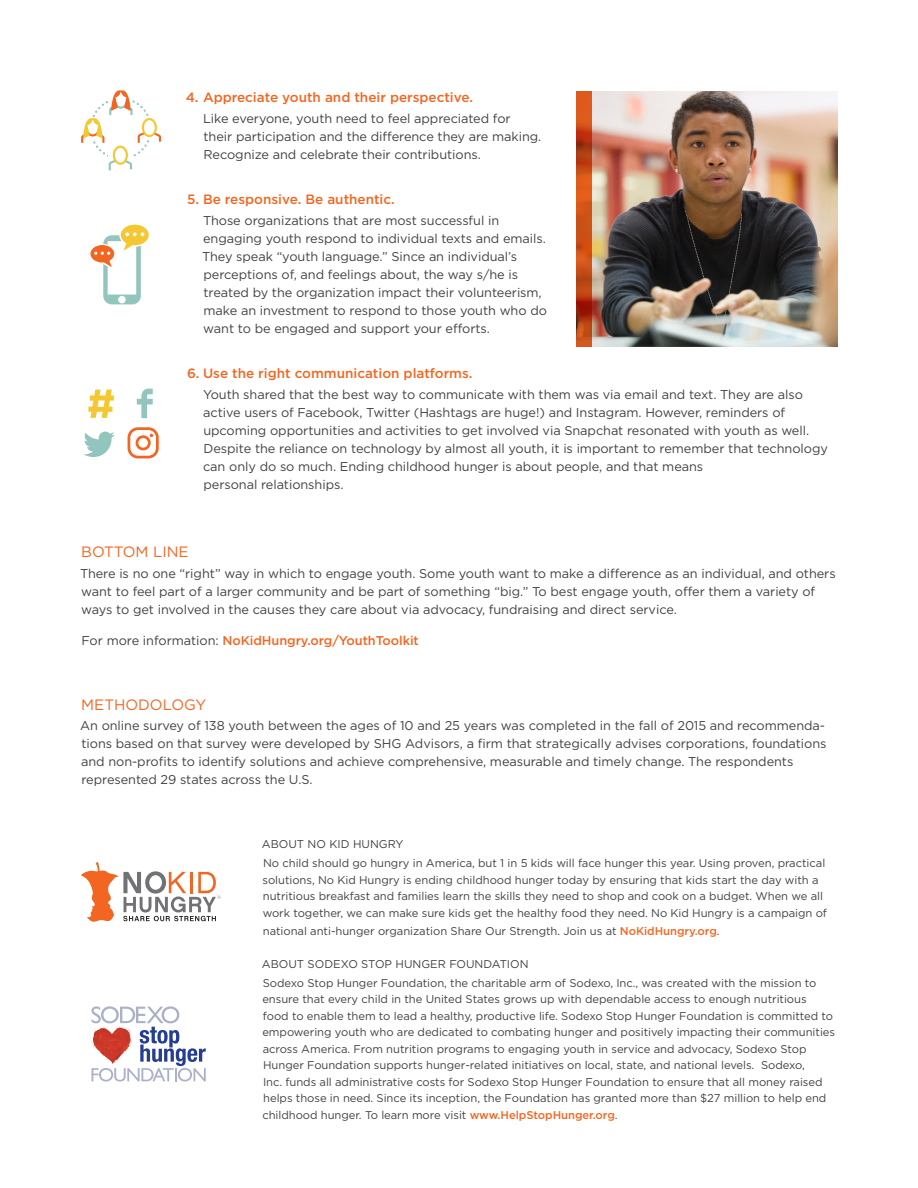
<style>
.page{position:relative;width:918px;height:1188px;background:#fff}
.page>*{position:absolute;margin:0;border:0;box-sizing:border-box;transform-origin:0 0}
.Body_Pre-Header{font:15px "Gotham";color:#f36621}
.Body_header{font:500 13.5px "Gotham";color:#f36621}
.Body_Bullets{font:12.75px/18px "Gotham";letter-spacing:-.005em;color:#414243}
.Body_copy{font:12.75px/18px "Gotham";letter-spacing:-.005em;color:#414243}
.Body_copy-2{font:500 12.75px "Gotham";letter-spacing:-.005em;color:#f36621}
.Body_copy-3{font:11.25px/16.5px "Gotham";letter-spacing:-.005em;color:#414243}
.Body_Pre-Header-2{font:11.25px "Gotham";color:#414243}
.s1{font-weight:400;color:#414243}
.s2{font-weight:500;color:#f36621}
</style>
<div class="page">
<img style="left:591px;top:92px;width:246px;height:255px">
<svg style="left:81px;top:862px;width:140px;height:60px"></svg>
<svg style="left:92px;top:1006px;width:114px;height:76px"></svg>
<img style="left:100px;top:1026px;width:20px;height:2px">
<svg style="left:576px;top:92px;width:15px;height:255px;background:#c64914"></svg>
<svg style="left:81px;top:90px;width:80px;height:80px"></svg>
<svg style="left:90px;top:225px;width:59px;height:79px"></svg>
<svg style="left:128px;top:427px;width:31px;height:31px"></svg>
<svg style="left:137px;top:389px;width:16px;height:29px"></svg>
<svg style="left:84px;top:432px;width:31px;height:25px"></svg>
<svg style="left:88px;top:390px;width:26px;height:28px"></svg>
<p class="Body_header" style="left:186px;top:89px;width:289px">4. Appreciate youth and their perspective.</p>
<p class="Body_Bullets" style="left:203px;top:109px;width:340px">Like everyone, youth need to feel appreciated for their participation and the difference they are making.<br>Recognize and celebrate their contributions.</p>
<p class="Body_header" style="left:187px;top:190px;width:209px">5. Be responsive. Be authentic.</p>
<p class="Body_Bullets" style="left:202px;top:211px;width:346px">Those organizations that are most successful in engaging youth respond to individual texts and emails.<br>They speak “youth language.” Since an individual’s perceptions of, and feelings about, the way s/he is treated by the organization impact their volunteerism, make an investment to respond to those youth who do want to be engaged and support your efforts.</p>
<p class="Body_header" style="left:187px;top:365px;width:287px">6. Use the right communication platforms.</p>
<p class="Body_Bullets" style="left:203px;top:385px;width:626px">Youth shared that the best way to communicate with them was via email and text. They are also active users of Facebook, Twitter (Hashtags are huge!) and Instagram. However, reminders of upcoming opportunities and activities to get involved via Snapchat resonated with youth as well.<br>Despite the reliance on technology by almost all youth, it is important to remember that technology can only do so much. Ending childhood hunger is about people, and that means<br>personal relationships.</p>
<p class="Body_Pre-Header" style="left:81px;top:542px;width:109px">BOTTOM LINE</p>
<p class="Body_copy" style="left:80px;top:564px;width:757px">There is no one “right” way in which to engage youth. Some youth want to make a difference as an individual, and others want to feel part of a larger community and be part of something “big.” To best engage youth, offer them a variety of ways to get involved in the causes they care about via advocacy, fundraising and direct service.</p>
<p class="Body_copy-2" style="left:82px;top:632px;width:339px"><span class="s1">For more information:</span> NoKidHungry.org/YouthToolkit</p>
<p class="Body_Pre-Header" style="left:81px;top:695px;width:126px">METHODOLOGY</p>
<p class="Body_copy" style="left:80px;top:717px;width:748px">An online survey of 138 youth between the ages of 10 and 25 years was completed in the fall of 2015 and recommenda&shy;tions based on that survey were developed by SHG Advisors, a firm that strategically advises corporations, foundations and non-profits to identify solutions and achieve comprehensive, measurable and timely change. The respondents represented 29 states across the U.S.</p>
<p class="Body_Pre-Header-2" style="left:262px;top:837px;width:143px">ABOUT NO KID HUNGRY</p>
<p class="Body_copy-3" style="left:262px;top:855px;width:566px">No child should go hungry in America, but 1 in 5 kids will face hunger this year. Using proven, practical solutions, No Kid Hungry is ending childhood hunger today by ensuring that kids start the day with a nutritious breakfast and families learn the skills they need to shop and cook on a budget. When we all work together, we can make sure kids get the healthy food they need. No Kid Hungry is a campaign of</p>
<p class="Body_copy-3" style="left:263px;top:922px;width:458px">national anti-hunger organization Share Our Strength. Join us at <span class="s2">NoKidHungry.org</span>.</p>
<p class="Body_Pre-Header-2" style="left:262px;top:957px;width:268px">ABOUT SODEXO STOP HUNGER FOUNDATION</p>
<p class="Body_copy-3" style="left:262px;top:974px;width:574px">Sodexo Stop Hunger Foundation, the charitable arm of Sodexo, Inc., was created with the mission to ensure that every child in the United States grows up with dependable access to enough nutritious food to enable them to lead a healthy, productive life. Sodexo Stop Hunger Foundation is committed to empowering youth who are dedicated to combating hunger and positively impacting their communities across America. From nutrition programs to engaging youth in service and advocacy, Sodexo Stop Hunger Foundation supports hunger-related initiatives on local, state, and national levels. Sodexo,<br>Inc. funds all administrative costs for Sodexo Stop Hunger Foundation to ensure that all money raised helps those in need. Since its inception, the Foundation has granted more than $27 million to help end childhood hunger. To learn more visit <span class="s2">www.HelpStopHunger.org</span>.</p>
</div>
